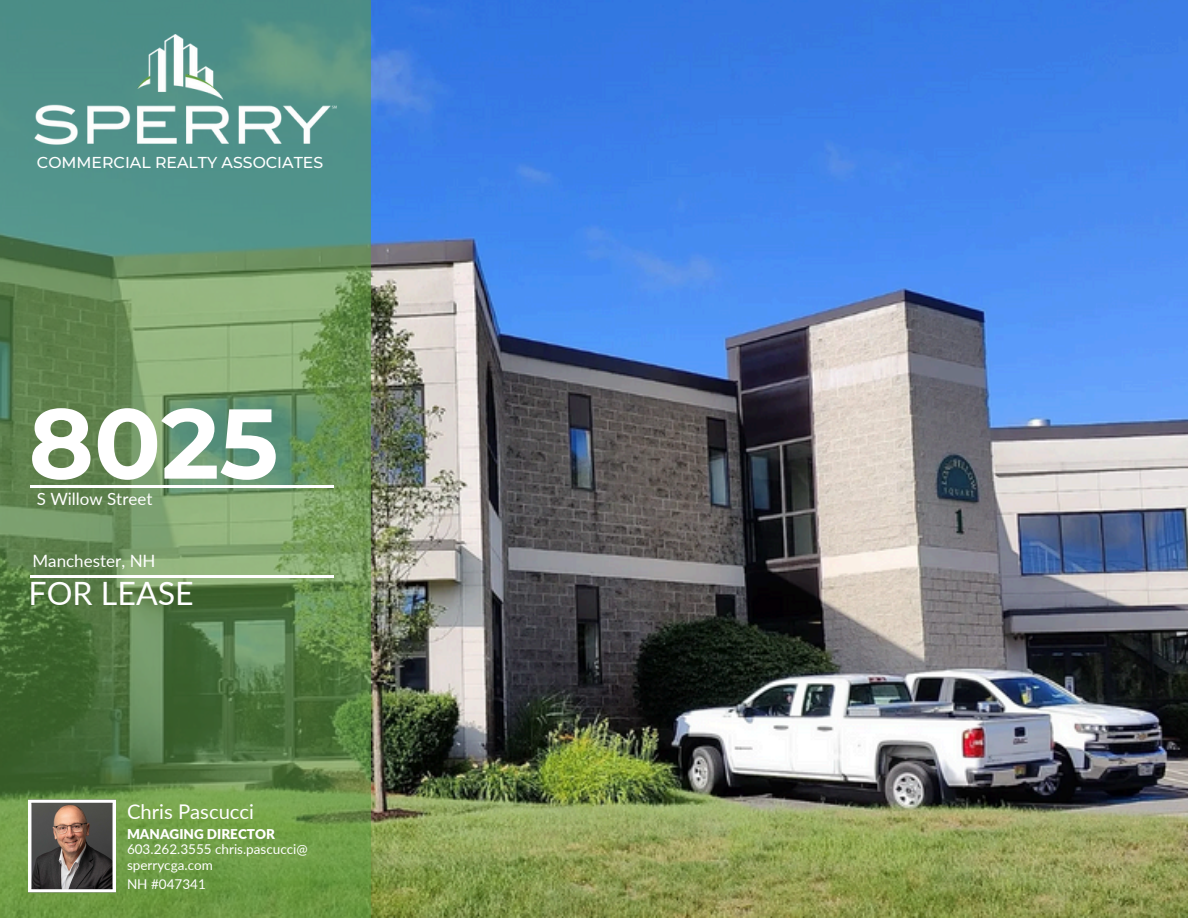
<style>
.page{position:relative;width:1188px;height:918px;background:#fff}
.page>*{position:absolute;margin:0;border:0;box-sizing:border-box;transform-origin:0 0}
.t1{font:700 99px "Montserrat";color:#fff}
.t2{font:32.1px "Lato";color:#fff}
.t3{font:20.25px "Lato";color:#fff}
.t4{font:16.95px "Lato";color:#fff}
.t5{font:500 15.75px "Montserrat";color:#fff}
.t6{font:13.5px/15.8px "Lato";color:#fff}
.s1{font-weight:900}
</style>
<div class="page">
<img style="left:0;top:0;width:1188px;height:918px">
<svg style="left:11px;top:0;width:359px;height:917px;background:#628d5d"></svg>
<svg style="left:0;top:0;width:11px;height:917px;background:#538156"></svg>
<img style="left:33px;top:34px;width:303px;height:122px">
<hr style="left:30px;top:485px;width:304px;height:3px;background:#fff">
<hr style="left:30px;top:575px;width:304px;height:3px;background:#fff">
<img style="left:29px;top:799px;width:86px;height:94px">
<p class="t5" style="left:37px;top:152px;width:288px">COMMERCIAL REALTY ASSOCIATES</p>
<p class="t1" style="left:29px;top:383px;width:251px">8025</p>
<p class="t4" style="left:37px;top:488px;width:117px">S Willow Street</p>
<h3 class="t4" style="left:32px;top:550px;width:125px">Manchester, NH</h3>
<p class="t2" style="left:29px;top:574px;width:167px">FOR LEASE</p>
<h4 class="t3" style="left:127px;top:800px;width:129px">Chris Pascucci</h4>
<h4 class="t6" style="left:127px;top:826px;width:182px"><span class="s1">MANAGING DIRECTOR<br></span>603.262.3555 chris.pascucci@ sperrycga.com</h4>
<p class="t6" style="left:127px;top:876px;width:80px">NH #047341</p>
</div>
